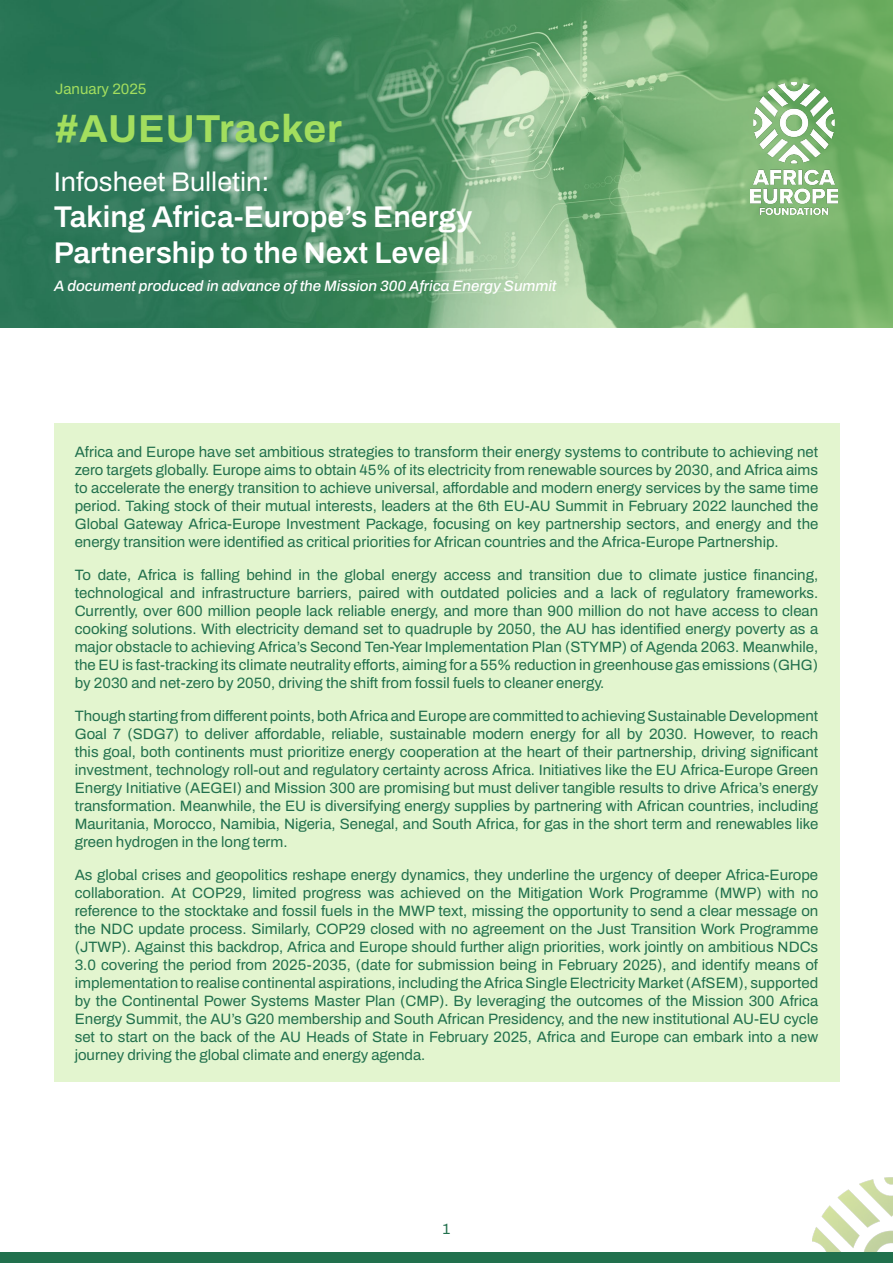
<style>
.page{position:relative;width:893px;height:1263px;background:#fff}
.page>*{position:absolute;margin:0;border:0;box-sizing:border-box;transform-origin:0 0}
.t1{font:700 39px "Archivo";letter-spacing:.025em;color:#a3de5e}
.t2{font:600 30px/36px "Archivo";color:#fff}
.t3{font:27px "Archivo";color:#fff}
.t4{font:15px/18px "Archivo";color:#21704d;text-align:justify}
.t5{font:italic 500 15px "Archivo";color:#fff}
.t6{font:15px "Archivo";color:#a3de5e}
</style>
<div class="page">
<img style="left:813px;top:1177px;width:80px;height:75px">
<div style="left:0;top:1252px;width:893px;height:11px;background:#21704d"></div>
<svg style="left:0;top:0;width:893px;height:328px;background:#5b9a6b"></svg>
<img style="left:751px;top:82px;width:87px;height:132px">
<div style="left:54px;top:423px;width:785px;height:658px;background:#e3f5cf"></div>
<p class="t6" style="left:55px;top:78px;width:93px">January 2025</p>
<h1 class="t1" style="left:55px;top:100px;width:288px">#AUEUTracker</h1>
<h3 class="t3" style="left:54px;top:162px;width:217px">Infosheet Bulletin:</h3>
<h2 class="t2" style="left:54px;top:199px;width:420px">Taking Africa-Europe’s Energy<br>Partnership to the Next Level</h2>
<p class="t5" style="left:54px;top:274px;width:504px">A document produced in advance of the Mission 300 Africa Energy Summit</p>
<p class="t4" style="left:75px;top:443px;width:745px">Africa and Europe have set ambitious strategies to transform their energy systems to contribute to achieving net zero targets globally. Europe aims to obtain 45% of its electricity from renewable sources by 2030, and Africa aims to accelerate the energy transition to achieve universal, affordable and modern energy services by the same time period. Taking stock of their mutual interests, leaders at the 6th EU-AU Summit in February 2022 launched the Global Gateway Africa-Europe Investment Package, focusing on key partnership sectors, and energy and the energy transition were identified as critical priorities for African countries and the Africa-Europe Partnership.</p>
<p class="t4" style="left:75px;top:566px;width:745px">To date, Africa is falling behind in the global energy access and transition due to climate justice financing, technological and infrastructure barriers, paired with outdated policies and a lack of regulatory frameworks.<br>Currently, over 600 million people lack reliable energy, and more than 900 million do not have access to clean cooking solutions. With electricity demand set to quadruple by 2050, the AU has identified energy poverty as a major obstacle to achieving Africa’s Second Ten-Year Implementation Plan (STYMP) of Agenda 2063. Meanwhile, the EU is fast-tracking its climate neutrality efforts, aiming for a 55% reduction in greenhouse gas emissions (GHG) by 2030 and net-zero by 2050, driving the shift from fossil fuels to cleaner energy.</p>
<p class="t4" style="left:75px;top:707px;width:745px">Though starting from different points, both Africa and Europe are committed to achieving Sustainable Development Goal 7 (SDG7) to deliver affordable, reliable, sustainable modern energy for all by 2030. However, to reach this goal, both continents must prioritize energy cooperation at the heart of their partnership, driving significant investment, technology roll-out and regulatory certainty across Africa. Initiatives like the EU Africa-Europe Green Energy Initiative (AEGEI) and Mission 300 are promising but must deliver tangible results to drive Africa’s energy transformation. Meanwhile, the EU is diversifying energy supplies by partnering with African countries, including Mauritania, Morocco, Namibia, Nigeria, Senegal, and South Africa, for gas in the short term and renewables like green hydrogen in the long term.</p>
<p class="t4" style="left:75px;top:866px;width:745px">As global crises and geopolitics reshape energy dynamics, they underline the urgency of deeper Africa-Europe collaboration. At COP29, limited progress was achieved on the Mitigation Work Programme (MWP) with no reference to the stocktake and fossil fuels in the MWP text, missing the opportunity to send a clear message on the NDC update process. Similarly, COP29 closed with no agreement on the Just Transition Work Programme (JTWP). Against this backdrop, Africa and Europe should further align priorities, work jointly on ambitious NDCs 3.0 covering the period from 2025-2035, (date for submission being in February 2025), and identify means of implementation to realise continental aspirations, including the Africa Single Electricity Market (AfSEM), supported by the Continental Power Systems Master Plan (CMP). By leveraging the outcomes of the Mission 300 Africa Energy Summit, the AU’s G20 membership and South African Presidency, and the new institutional AU-EU cycle set to start on the back of the AU Heads of State in February 2025, Africa and Europe can embark into a new journey driving the global climate and energy agenda.</p>
<p class="t4" style="left:443px;top:1220px;width:9px">1</p>
</div>
